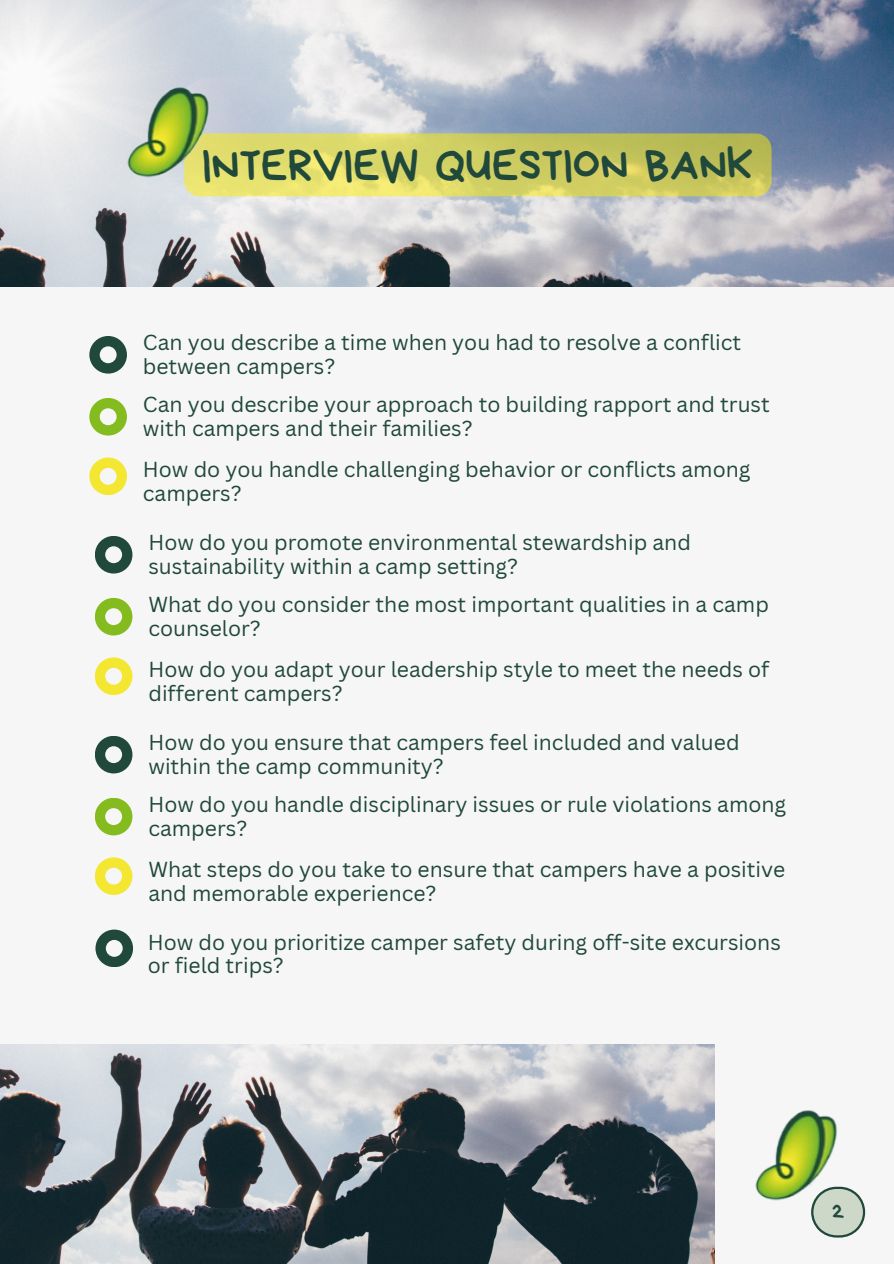
<style>
.page{position:relative;width:894px;height:1264px;background:#fff}
.page>*{position:absolute;margin:0;border:0;box-sizing:border-box;transform-origin:0 0}
.t1{font:44.7px "Bryndan Write";color:#20483b}
.t2{font:21.15px/23.7px "Canva Sans";color:#20483b}
.t3{font:21px "Bryndan Write";color:#20483b}
</style>
<div class="page">
<div style="left:0;top:0;width:893px;height:1263px;background:#f6f6f6"></div>
<img style="left:0;top:0;width:893px;height:286px">
<svg style="left:184px;top:133px;width:587px;height:63px;background:#d2d065"></svg>
<img style="left:111px;top:88px;width:117px;height:101px">
<svg style="left:89px;top:336px;width:38px;height:37px"></svg>
<svg style="left:89px;top:398px;width:38px;height:37px"></svg>
<svg style="left:89px;top:457px;width:38px;height:38px"></svg>
<svg style="left:95px;top:536px;width:37px;height:37px"></svg>
<svg style="left:95px;top:598px;width:37px;height:37px"></svg>
<svg style="left:95px;top:657px;width:37px;height:38px"></svg>
<svg style="left:95px;top:736px;width:37px;height:37px"></svg>
<svg style="left:95px;top:798px;width:37px;height:37px"></svg>
<svg style="left:95px;top:857px;width:37px;height:38px"></svg>
<svg style="left:95px;top:929px;width:38px;height:38px"></svg>
<img style="left:755px;top:1110px;width:83px;height:91px">
<img style="left:0;top:1044px;width:714px;height:219px">
<svg style="left:810px;top:1186px;width:54px;height:51px"></svg>
<p class="t1" style="left:202px;top:143px;width:553px">INTERVIEW QUESTION BANK</p>
<p class="t2" style="left:143px;top:330px;width:599px">Can you describe a time when you had to resolve a conflict between campers?</p>
<p class="t2" style="left:143px;top:392px;width:628px">Can you describe your approach to building rapport and trust with campers and their families?</p>
<p class="t2" style="left:143px;top:457px;width:609px">How do you handle challenging behavior or conflicts among campers?</p>
<p class="t2" style="left:148px;top:530px;width:544px">How do you promote environmental stewardship and sustainability within a camp setting?</p>
<p class="t2" style="left:148px;top:592px;width:622px">What do you consider the most important qualities in a camp counselor?</p>
<p class="t2" style="left:148px;top:657px;width:622px">How do you adapt your leadership style to meet the needs of different campers?</p>
<p class="t2" style="left:148px;top:730px;width:592px">How do you ensure that campers feel included and valued within the camp community?</p>
<p class="t2" style="left:148px;top:792px;width:639px">How do you handle disciplinary issues or rule violations among campers?</p>
<p class="t2" style="left:148px;top:857px;width:638px">What steps do you take to ensure that campers have a positive and memorable experience?</p>
<p class="t2" style="left:148px;top:929px;width:634px">How do you prioritize camper safety during off-site excursions or field trips?</p>
<p class="t3" style="left:831px;top:1201px;width:14px">2</p>
</div>
